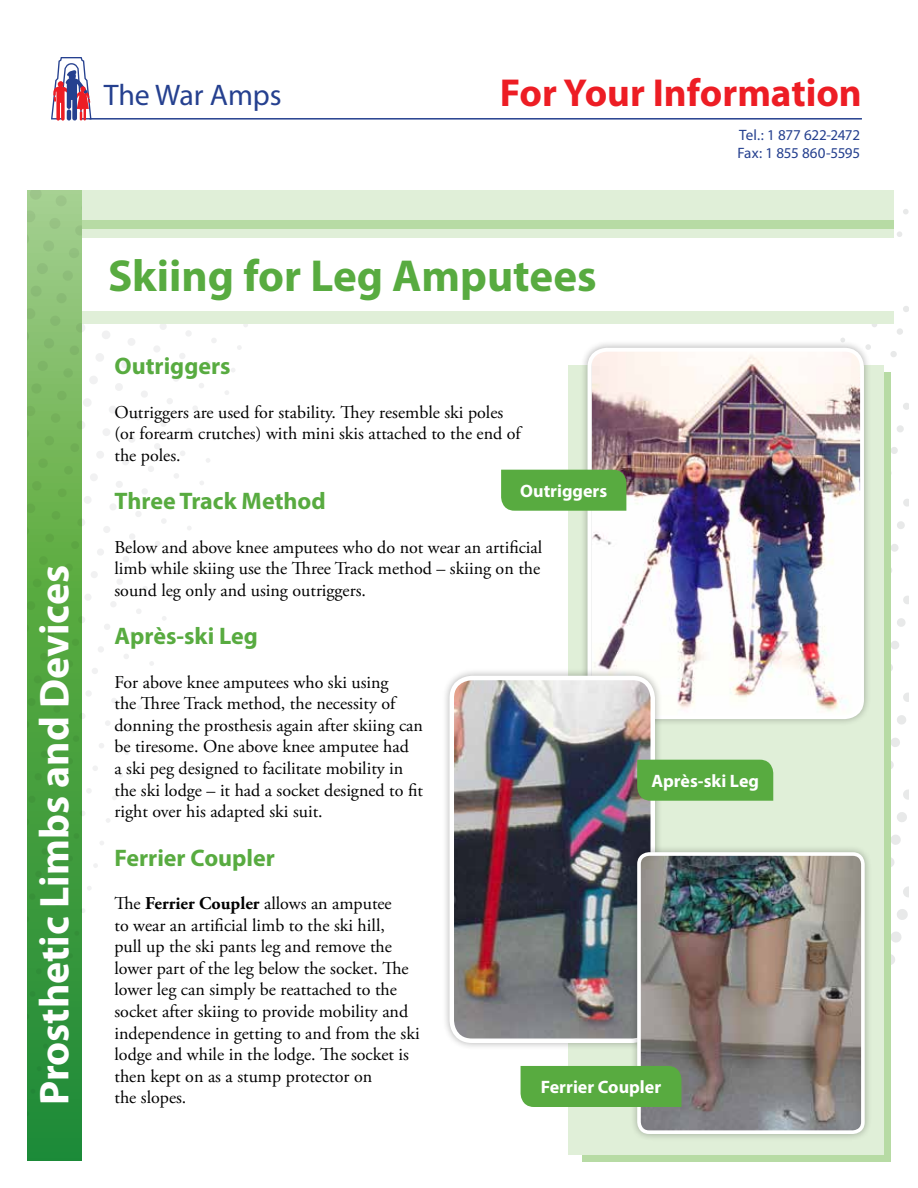
<style>
.page{position:relative;width:918px;height:1188px;background:#fff}
.page>*{position:absolute;margin:0;border:0;box-sizing:border-box;transform-origin:0 0}
.t1{font:700 45px "Myriad Pro";color:#58ab40}
.t2{font:700 41.7px "Myriad Pro";color:#fff}
.t3{font:700 39.15px "Myriad";color:#ed1d24}
.t4{font:29.85px "Myriad";color:#25408f}
.t5{font:700 24px "Myriad Pro";color:#58ab40}
.Body{font:18px/21.6px "Adobe Garamond Pro";color:#000}
.Photo_Caption{font:700 18px "Myriad Pro";color:#fff}
.t6{font:15px/18px "Myriad";letter-spacing:-.015em;color:#25408f}
.s1{font-weight:700}
</style>
<div class="page">
<svg style="left:92px;top:668px;width:6px;height:6px"></svg>
<svg style="left:118px;top:675px;width:5px;height:6px"></svg>
<svg style="left:144px;top:683px;width:4px;height:4px"></svg>
<svg style="left:86px;top:691px;width:6px;height:5px"></svg>
<div style="left:111px;top:697px;width:6px;height:7px;background:#f1f1f2;border-radius:2px"></div>
<svg style="left:137px;top:705px;width:5px;height:5px"></svg>
<svg style="left:82px;top:713px;width:3px;height:6px"></svg>
<svg style="left:105px;top:721px;width:5px;height:5px"></svg>
<svg style="left:131px;top:728px;width:4px;height:4px"></svg>
<div style="left:98px;top:743px;width:7px;height:6px;background:#f1f1f2;border-radius:2px"></div>
<svg style="left:125px;top:751px;width:4px;height:4px"></svg>
<svg style="left:93px;top:766px;width:5px;height:5px"></svg>
<svg style="left:118px;top:773px;width:5px;height:4px"></svg>
<svg style="left:86px;top:788px;width:5px;height:5px"></svg>
<svg style="left:112px;top:796px;width:5px;height:4px"></svg>
<div style="left:80px;top:810px;width:6px;height:7px;background:#f1f1f2;border-radius:2px"></div>
<svg style="left:106px;top:818px;width:4px;height:5px"></svg>
<svg style="left:100px;top:841px;width:4px;height:4px"></svg>
<svg style="left:93px;top:863px;width:5px;height:5px"></svg>
<svg style="left:87px;top:886px;width:4px;height:4px"></svg>
<svg style="left:160px;top:324px;width:6px;height:6px"></svg>
<svg style="left:186px;top:330px;width:6px;height:6px"></svg>
<div style="left:211px;top:337px;width:6px;height:7px;background:#f1f1f2;border-radius:2px"></div>
<svg style="left:237px;top:345px;width:5px;height:5px"></svg>
<svg style="left:82px;top:324px;width:3px;height:8px"></svg>
<svg style="left:102px;top:331px;width:8px;height:8px"></svg>
<svg style="left:128px;top:338px;width:7px;height:8px"></svg>
<svg style="left:154px;top:346px;width:6px;height:6px"></svg>
<svg style="left:179px;top:353px;width:6px;height:6px"></svg>
<svg style="left:205px;top:361px;width:5px;height:5px"></svg>
<svg style="left:231px;top:368px;width:4px;height:4px"></svg>
<svg style="left:96px;top:353px;width:8px;height:9px"></svg>
<svg style="left:121px;top:361px;width:8px;height:7px"></svg>
<svg style="left:147px;top:368px;width:7px;height:7px"></svg>
<svg style="left:173px;top:376px;width:6px;height:5px"></svg>
<div style="left:198px;top:383px;width:7px;height:6px;background:#f1f1f2;border-radius:2px"></div>
<svg style="left:225px;top:391px;width:4px;height:4px"></svg>
<svg style="left:89px;top:376px;width:9px;height:8px"></svg>
<svg style="left:115px;top:383px;width:8px;height:8px"></svg>
<svg style="left:141px;top:391px;width:7px;height:6px"></svg>
<svg style="left:167px;top:398px;width:6px;height:6px"></svg>
<svg style="left:193px;top:406px;width:5px;height:5px"></svg>
<svg style="left:218px;top:413px;width:5px;height:4px"></svg>
<svg style="left:83px;top:398px;width:8px;height:9px"></svg>
<svg style="left:109px;top:406px;width:7px;height:7px"></svg>
<svg style="left:135px;top:413px;width:6px;height:7px"></svg>
<svg style="left:161px;top:421px;width:5px;height:6px"></svg>
<svg style="left:186px;top:428px;width:5px;height:5px"></svg>
<svg style="left:212px;top:436px;width:4px;height:4px"></svg>
<svg style="left:82px;top:421px;width:3px;height:8px"></svg>
<svg style="left:103px;top:428px;width:7px;height:8px"></svg>
<svg style="left:129px;top:436px;width:6px;height:7px"></svg>
<svg style="left:154px;top:443px;width:6px;height:6px"></svg>
<svg style="left:180px;top:451px;width:5px;height:5px"></svg>
<svg style="left:206px;top:458px;width:4px;height:5px"></svg>
<svg style="left:96px;top:451px;width:8px;height:7px"></svg>
<svg style="left:122px;top:458px;width:7px;height:7px"></svg>
<svg style="left:148px;top:466px;width:6px;height:6px"></svg>
<div style="left:173px;top:473px;width:7px;height:6px;background:#f1f1f2;border-radius:2px"></div>
<svg style="left:200px;top:481px;width:4px;height:4px"></svg>
<svg style="left:90px;top:474px;width:8px;height:7px"></svg>
<svg style="left:116px;top:481px;width:7px;height:7px"></svg>
<svg style="left:142px;top:488px;width:6px;height:6px"></svg>
<div style="left:167px;top:495px;width:6px;height:7px;background:#f1f1f2;border-radius:2px"></div>
<svg style="left:193px;top:503px;width:5px;height:5px"></svg>
<svg style="left:84px;top:496px;width:7px;height:8px"></svg>
<svg style="left:110px;top:504px;width:6px;height:6px"></svg>
<svg style="left:136px;top:511px;width:5px;height:6px"></svg>
<svg style="left:161px;top:518px;width:5px;height:6px"></svg>
<svg style="left:187px;top:526px;width:4px;height:4px"></svg>
<svg style="left:82px;top:519px;width:3px;height:7px"></svg>
<svg style="left:103px;top:526px;width:7px;height:7px"></svg>
<svg style="left:129px;top:534px;width:6px;height:5px"></svg>
<div style="left:154px;top:540px;width:7px;height:7px;background:#f1f1f2;border-radius:2px"></div>
<svg style="left:181px;top:549px;width:4px;height:4px"></svg>
<svg style="left:97px;top:549px;width:7px;height:6px"></svg>
<svg style="left:123px;top:556px;width:6px;height:6px"></svg>
<svg style="left:149px;top:564px;width:5px;height:5px"></svg>
<svg style="left:175px;top:571px;width:4px;height:4px"></svg>
<svg style="left:91px;top:571px;width:7px;height:7px"></svg>
<svg style="left:117px;top:579px;width:6px;height:6px"></svg>
<svg style="left:142px;top:586px;width:6px;height:5px"></svg>
<svg style="left:168px;top:594px;width:5px;height:4px"></svg>
<svg style="left:85px;top:594px;width:6px;height:6px"></svg>
<svg style="left:110px;top:601px;width:6px;height:6px"></svg>
<svg style="left:136px;top:609px;width:5px;height:5px"></svg>
<svg style="left:162px;top:616px;width:4px;height:5px"></svg>
<svg style="left:82px;top:616px;width:3px;height:7px"></svg>
<svg style="left:104px;top:624px;width:6px;height:6px"></svg>
<div style="left:129px;top:631px;width:7px;height:6px;background:#f1f1f2;border-radius:2px"></div>
<svg style="left:156px;top:639px;width:4px;height:4px"></svg>
<svg style="left:98px;top:646px;width:6px;height:6px"></svg>
<div style="left:123px;top:653px;width:6px;height:7px;background:#f1f1f2;border-radius:2px"></div>
<svg style="left:149px;top:661px;width:5px;height:5px"></svg>
<svg style="left:891px;top:447px;width:7px;height:7px"></svg>
<svg style="left:903px;top:209px;width:5px;height:6px"></svg>
<div style="left:896px;top:231px;width:7px;height:6px;background:#e8e9e9;border-radius:2px"></div>
<svg style="left:903px;top:306px;width:5px;height:6px"></svg>
<svg style="left:897px;top:328px;width:6px;height:7px"></svg>
<svg style="left:871px;top:321px;width:7px;height:7px"></svg>
<svg style="left:890px;top:351px;width:7px;height:6px"></svg>
<svg style="left:903px;top:403px;width:5px;height:7px"></svg>
<svg style="left:897px;top:425px;width:7px;height:7px"></svg>
<svg style="left:27px;top:190px;width:55px;height:971px;background:#57a74d"></svg>
<div style="left:568px;top:365px;width:316px;height:789px;background:#e0efd8"></div>
<div style="left:82px;top:190px;width:811px;height:134px;background:#e0efd8"></div>
<div style="left:82px;top:238px;width:815px;height:73px;background:#fff"></div>
<div style="left:82px;top:220px;width:811px;height:9px;background:#b7dba4"></div>
<div style="left:580px;top:340px;width:292px;height:387px;background:#000;opacity:.3"></div>
<img style="left:592px;top:350px;width:270px;height:318px">
<div style="left:588px;top:348px;width:276px;height:371px;border:4px solid #fff;border-radius:17px"></div>
<hr style="left:90px;top:118px;width:772px;height:2px;background:#25408f">
<svg style="left:51px;top:57px;width:40px;height:64px"></svg>
<div style="left:442px;top:668px;width:221px;height:383px;background:#000;opacity:.3"></div>
<img style="left:452px;top:678px;width:185px;height:363px">
<div style="left:450px;top:676px;width:205px;height:367px;border:4px solid #fff;border-radius:20px"></div>
<div style="left:629px;top:844px;width:243px;height:298px;background:#000;opacity:.3"></div>
<img style="left:639px;top:966px;width:224px;height:166px">
<div style="left:637px;top:852px;width:228px;height:282px;border:4px solid #fff;border-radius:10px"></div>
<div style="left:501px;top:470px;width:125px;height:41px;background:#58ab40"></div>
<img style="left:637px;top:485px;width:271px;height:481px">
<div style="left:521px;top:1066px;width:160px;height:41px;background:#58ab40"></div>
<p class="t4" style="left:104px;top:80px;width:180px">The War Amps</p>
<p class="t3" style="left:500px;top:73px;width:363px">For Your Information</p>
<p class="t6" style="left:738px;top:127px;width:124px">Tel.: 1 877 622-2472<br>Fax: 1 855 860-5595</p>
<p class="t2" style="left:27px;top:1105px;width:541px;rotate:-90deg">Prosthetic Limbs and Devices</p>
<h1 class="t1" style="left:108px;top:246px;width:490px">Skiing for Leg Amputees</h1>
<h3 class="t5" style="left:114px;top:351px;width:118px">Outriggers</h3>
<p class="Body" style="left:114px;top:402px;width:408px">Outriggers are used for stability. They resemble ski poles (or forearm crutches) with mini skis attached to the end of the poles.</p>
<h3 class="t5" style="left:114px;top:486px;width:213px">Three Track Method</h3>
<p class="Body" style="left:114px;top:537px;width:429px;text-align:justify">Below and above knee amputees who do not wear an artificial limb while skiing use the Three Track method – skiing on the sound leg only and using outriggers.</p>
<h3 class="t5" style="left:114px;top:621px;width:145px">Après-ski Leg</h3>
<p class="Body" style="left:114px;top:672px;width:310px">For above knee amputees who ski using<br>the Three Track method, the necessity of donning the prosthesis again after skiing can be tiresome. One above knee amputee had<br>a ski peg designed to facilitate mobility in the ski lodge – it had a socket designed to fit right over his adapted ski suit.</p>
<h3 class="t5" style="left:114px;top:842px;width:162px">Ferrier Coupler</h3>
<p class="Body" style="left:114px;top:893px;width:307px">The <span class="s1">Ferrier Coupler</span> allows an amputee<br>to wear an artificial limb to the ski hill,<br>pull up the ski pants leg and remove the lower part of the leg below the socket. The lower leg can simply be reattached to the socket after skiing to provide mobility and independence in getting to and from the ski lodge and while in the lodge. The socket is then kept on as a stump protector on<br>the slopes.</p>
<p class="Photo_Caption" style="left:520px;top:479px;width:89px">Outriggers</p>
<p class="Photo_Caption" style="left:651px;top:769px;width:109px">Après-ski Leg</p>
<p class="Photo_Caption" style="left:541px;top:1075px;width:122px">Ferrier Coupler</p>
</div>
